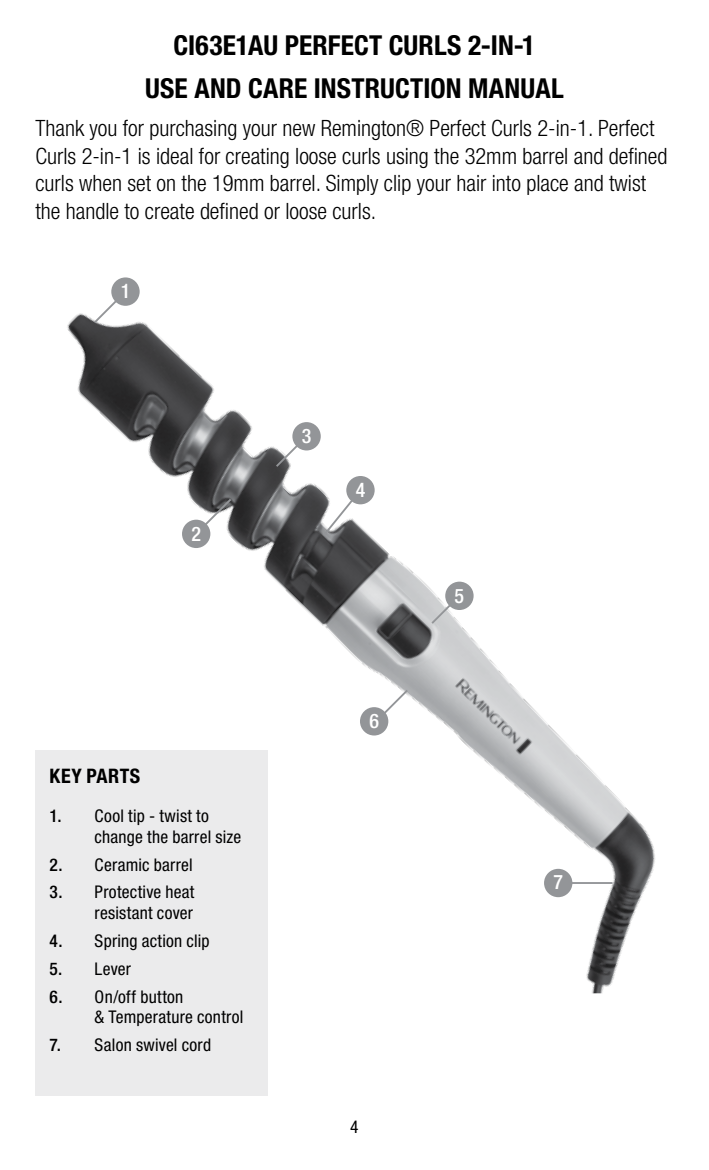
<style>
.page{position:relative;width:709px;height:1170px;background:#fff}
.page>*{position:absolute;margin:0;border:0;box-sizing:border-box;transform-origin:0 0}
.t1{font:700 condensed 27.5px/43px "Helvetica Neue LT Std";letter-spacing:.005em;color:#000;text-align:center}
.t2{font:300 condensed 22.5px/27.5px "Helvetica Neue LT Std";color:#000}
.t3{font:700 condensed 20px "Helvetica Neue LT Std";letter-spacing:.025em;color:#000}
.t4{font:500 condensed 20px "Helvetica Neue LT Std";color:#fff}
.t5{font:condensed 17.5px/20.8px "Helvetica Neue LT Std";letter-spacing:.015em;color:#000}
.s1{font-weight:500}
</style>
<div class="page">
<img style="left:67px;top:295px;width:588px;height:698px">
<svg style="left:92px;top:295px;width:35px;height:30px"></svg>
<svg style="left:429px;top:593px;width:32px;height:32px"></svg>
<svg style="left:194px;top:496px;width:39px;height:40px"></svg>
<svg style="left:274px;top:434px;width:34px;height:35px"></svg>
<svg style="left:321px;top:488px;width:42px;height:49px"></svg>
<svg style="left:372px;top:687px;width:38px;height:38px"></svg>
<hr style="left:562px;top:882px;width:50px;height:1px;background:#939598">
<div style="left:35px;top:750px;width:233px;height:345px;background:#ebebec"></div>
<div style="left:360px;top:707px;width:28px;height:28px;background:#939598;border-radius:50%"></div>
<div style="left:445px;top:581px;width:28px;height:29px;background:#939598;border-radius:50%"></div>
<div style="left:292px;top:422px;width:29px;height:28px;background:#939598;border-radius:50%"></div>
<div style="left:182px;top:519px;width:28px;height:29px;background:#939598;border-radius:50%"></div>
<div style="left:346px;top:476px;width:28px;height:28px;background:#939598;border-radius:50%"></div>
<div style="left:111px;top:277px;width:29px;height:29px;background:#939598;border-radius:50%"></div>
<div style="left:544px;top:868px;width:28px;height:29px;background:#939598;border-radius:50%"></div>
<p class="t1" style="left:145px;top:23px;width:420px">CI63E1AU PERFECT CURLS 2-IN-1<br>USE AND CARE INSTRUCTION MANUAL</p>
<p class="t2" style="left:35px;top:114px;width:633px">Thank you for purchasing your new Remington® Perfect Curls 2-in-1. Perfect Curls 2-in-1 is ideal for creating loose curls using the 32mm barrel and defined curls when set on the 19mm barrel. Simply clip your hair into place and twist the handle to create defined or loose curls.</p>
<p class="t4" style="left:121px;top:279px;width:11px">1</p>
<p class="t4" style="left:191px;top:521px;width:11px">2</p>
<p class="t4" style="left:302px;top:424px;width:11px">3</p>
<p class="t4" style="left:356px;top:478px;width:11px">4</p>
<p class="t3" style="left:50px;top:763px;width:92px">KEY PARTS</p>
<p class="t5" style="left:95px;top:805px;width:148px;text-indent:-45px"><span class="s1">1.</span> Cool tip - twist to change the barrel size</p>
<p class="t5" style="left:50px;top:853px;width:145px"><span class="s1">2.</span> Ceramic barrel</p>
<p class="t5" style="left:50px;top:881px;width:146px;text-align:right"><span class="s1">3.</span> Protective heat resistant cover</p>
<p class="t5" style="left:50px;top:930px;width:161px"><span class="s1">4.</span> Spring action clip</p>
<p class="t5" style="left:50px;top:958px;width:83px"><span class="s1">5.</span> Lever</p>
<p class="t5" style="left:95px;top:985px;width:150px;text-indent:-45px"><span class="s1">6.</span> On/off button<br>&amp; Temperature control</p>
<p class="t5" style="left:50px;top:1034px;width:163px"><span class="s1">7.</span> Salon swivel cord</p>
<p class="t4" style="left:369px;top:709px;width:11px">6</p>
<p class="t5" style="left:350px;top:1116px;width:10px">4</p>
<p class="t4" style="left:454px;top:583px;width:11px">5</p>
<p class="t4" style="left:553px;top:869px;width:11px">7</p>
</div>
